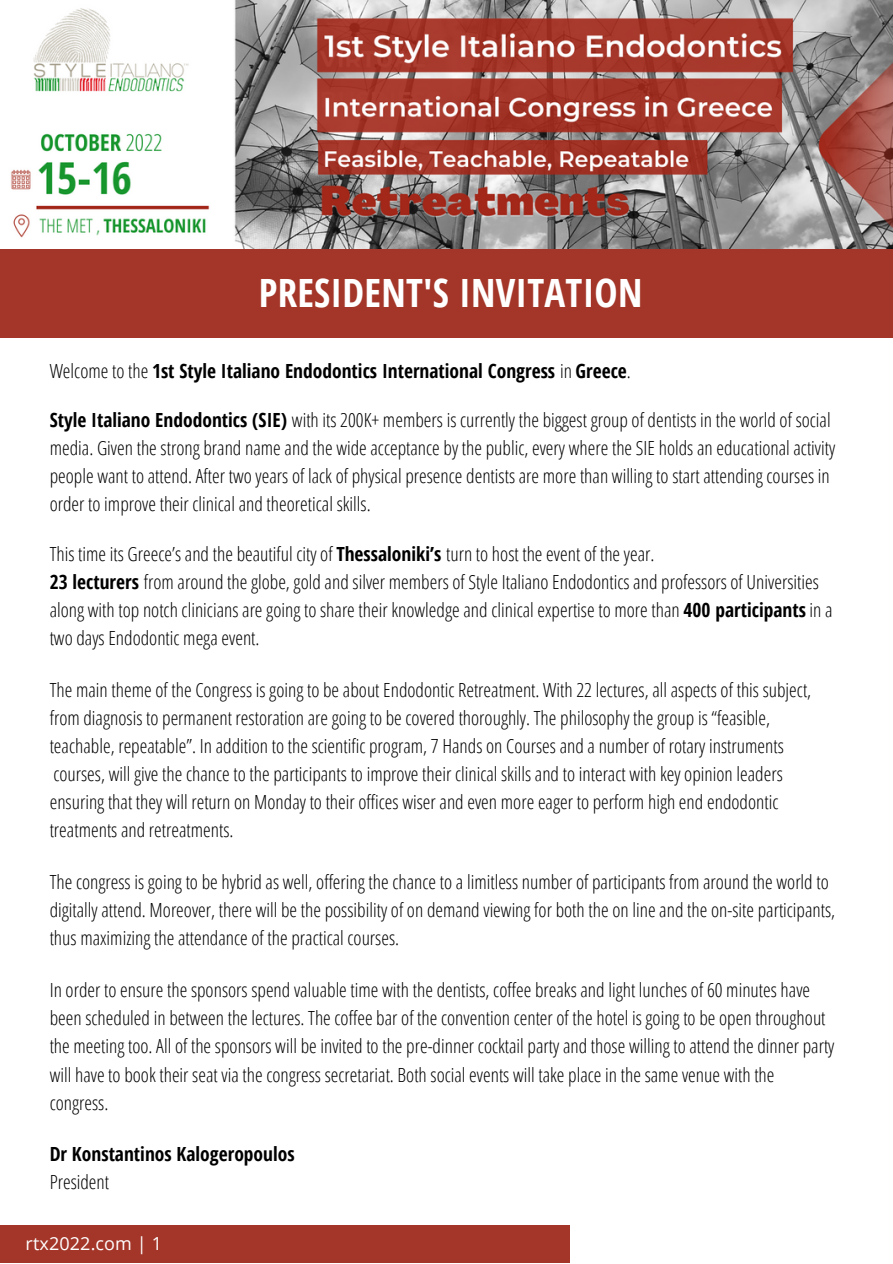
<style>
.page{position:relative;width:893px;height:1264px;background:#fff}
.page>*{position:absolute;margin:0;border:0;box-sizing:border-box;transform-origin:0 0}
.t1{font:700 39px "Open Sans Condensed";letter-spacing:.005em;color:#fff}
.t2{font:300 19.5px/28px "Open Sans Condensed";color:#000}
.t3{font:700 19.5px "Open Sans Condensed";color:#000}
.t4{font:18px "Open Sans";letter-spacing:.005em;color:#fff}
.s1{font-weight:300}
.s2{font-weight:700}
</style>
<div class="page">
<div style="left:0;top:248px;width:892px;height:89px;background:#a43629"></div>
<div style="left:0;top:1224px;width:569px;height:38px;background:#a43629"></div>
<img style="left:11px;top:0;width:881px;height:248px">
<h1 class="t1" style="left:259px;top:266px;width:385px">PRESIDENT'S INVITATION</h1>
<p class="t3" style="left:50px;top:357px;width:582px"><span class="s1">Welcome to the</span> 1st Style Italiano Endodontics International Congress <span class="s1">in</span> Greece<span class="s1">.</span></p>
<p class="t2" style="left:50px;top:405px;width:787px"><span class="s2">Style Italiano Endodontics (SIE)</span> with its 200K+ members is currently the biggest group of dentists in the world of social media. Given the strong brand name and the wide acceptance by the public, every where the SIE holds an educational activity people want to attend. After two years of lack of physical presence dentists are more than willing to start attending courses in order to improve their clinical and theoretical skills.</p>
<p class="t2" style="left:50px;top:539px;width:784px">This time its Greece’s and the beautiful city of <span class="s2">Thessaloniki’s</span> turn to host the event of the year.<br><span class="s2">23 lecturers</span> from around the globe, gold and silver members of Style Italiano Endodontics and professors of Universities along with top notch clinicians are going to share their knowledge and clinical expertise to more than <span class="s2">400 participants</span> in a two days Endodontic mega event.</p>
<p class="t2" style="left:50px;top:675px;width:763px">The main theme of the Congress is going to be about Endodontic Retreatment. With 22 lectures, all aspects of this subject, from diagnosis to permanent restoration are going to be covered thoroughly. The philosophy the group is “feasible, teachable, repeatable”. In addition to the scientific program, 7 Hands on Courses and a number of rotary instruments courses, will give the chance to the participants to improve their clinical skills and to interact with key opinion leaders ensuring that they will return on Monday to their offices wiser and even more eager to perform high end endodontic treatments and retreatments.</p>
<p class="t2" style="left:50px;top:867px;width:787px">The congress is going to be hybrid as well, offering the chance to a limitless number of participants from around the world to digitally attend. Moreover, there will be the possibility of on demand viewing for both the on line and the on-site participants, thus maximizing the attendance of the practical courses.</p>
<p class="t2" style="left:50px;top:975px;width:786px">In order to ensure the sponsors spend valuable time with the dentists, coffee breaks and light lunches of 60 minutes have been scheduled in between the lectures. The coffee bar of the convention center of the hotel is going to be open throughout the meeting too. All of the sponsors will be invited to the pre-dinner cocktail party and those willing to attend the dinner party will have to book their seat via the congress secretariat. Both social events will take place in the same venue with the congress.</p>
<p class="t3" style="left:50px;top:1140px;width:246px">Dr Konstantinos Kalogeropoulos</p>
<p class="t2" style="left:50px;top:1167px;width:61px">President</p>
<p class="t4" style="left:26px;top:1231px;width:138px">rtx2022.com | 1</p>
</div>
